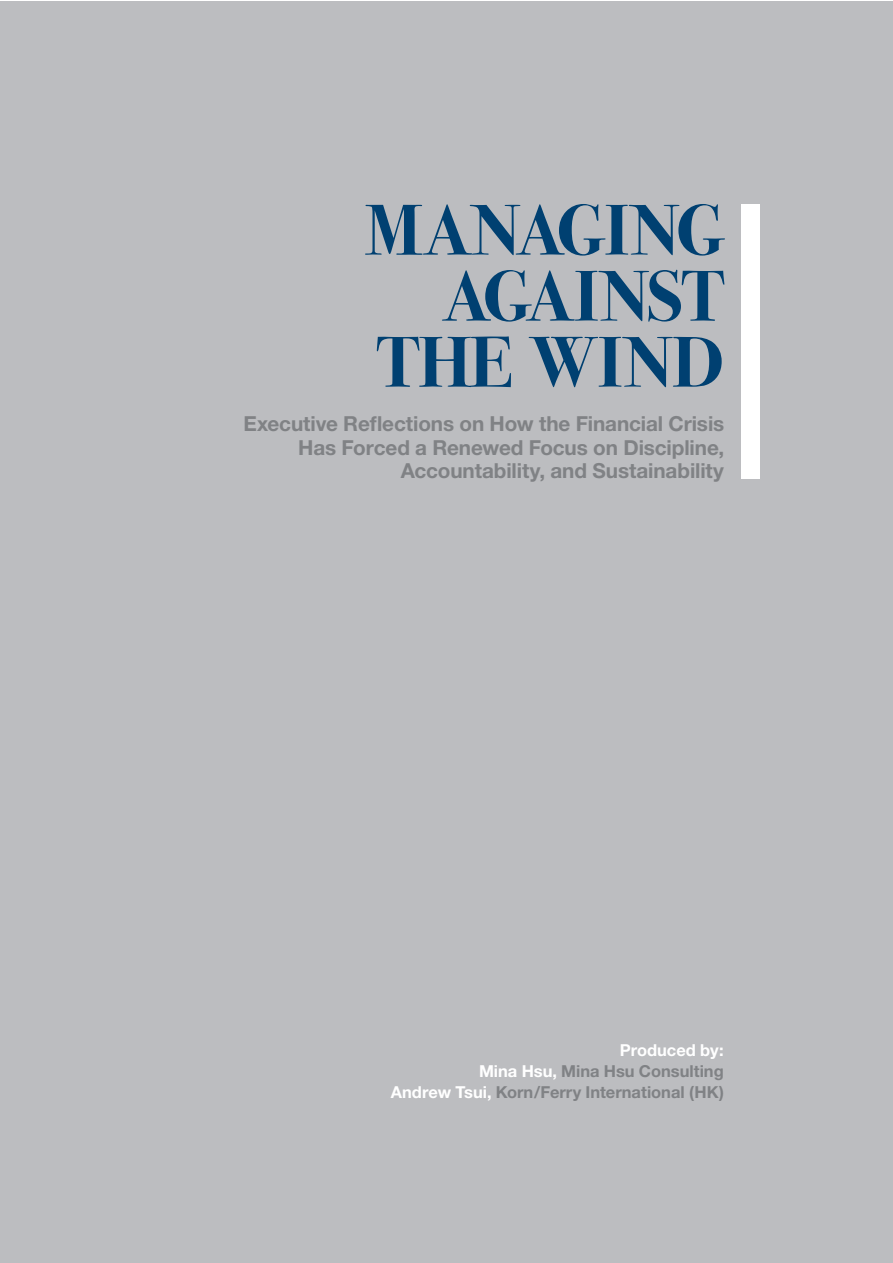
<style>
.page{position:relative;width:893px;height:1263px;background:#fff}
.page>*{position:absolute;margin:0;border:0;box-sizing:border-box;transform-origin:0 0}
.t1{font:72px/66px "Bodoni Svty Two ITCTT Bold";color:#004071;text-align:right}
.t2{font:700 20.7px/23.7px "Helvetica Neue";letter-spacing:-.005em;color:#808285;text-align:right}
.t3{font:700 16.5px/21px "Helvetica Neue";color:#808285;text-align:right}
.s1{color:#fff}
</style>
<div class="page">
<div style="left:0;top:1px;width:892px;height:1262px;background:#bcbdc0"></div>
<div style="left:742px;top:205px;width:18px;height:274px;background:#fff"></div>
<h1 class="t1" style="left:366px;top:198px;width:360px">MANAGING<br>AGAINST<br>THE WIND</h1>
<p class="t2" style="left:243px;top:411px;width:482px">Executive Reflections on How the Financial Crisis<br>Has Forced a Renewed Focus on Discipline,<br>Accountability, and Sustainability</p>
<p class="t3" style="left:391px;top:1039px;width:335px"><span class="s1">Produced by:<br>Mina Hsu,</span> Mina Hsu Consulting<br><span class="s1">Andrew Tsui,</span> Korn/Ferry International (HK)</p>
</div>
